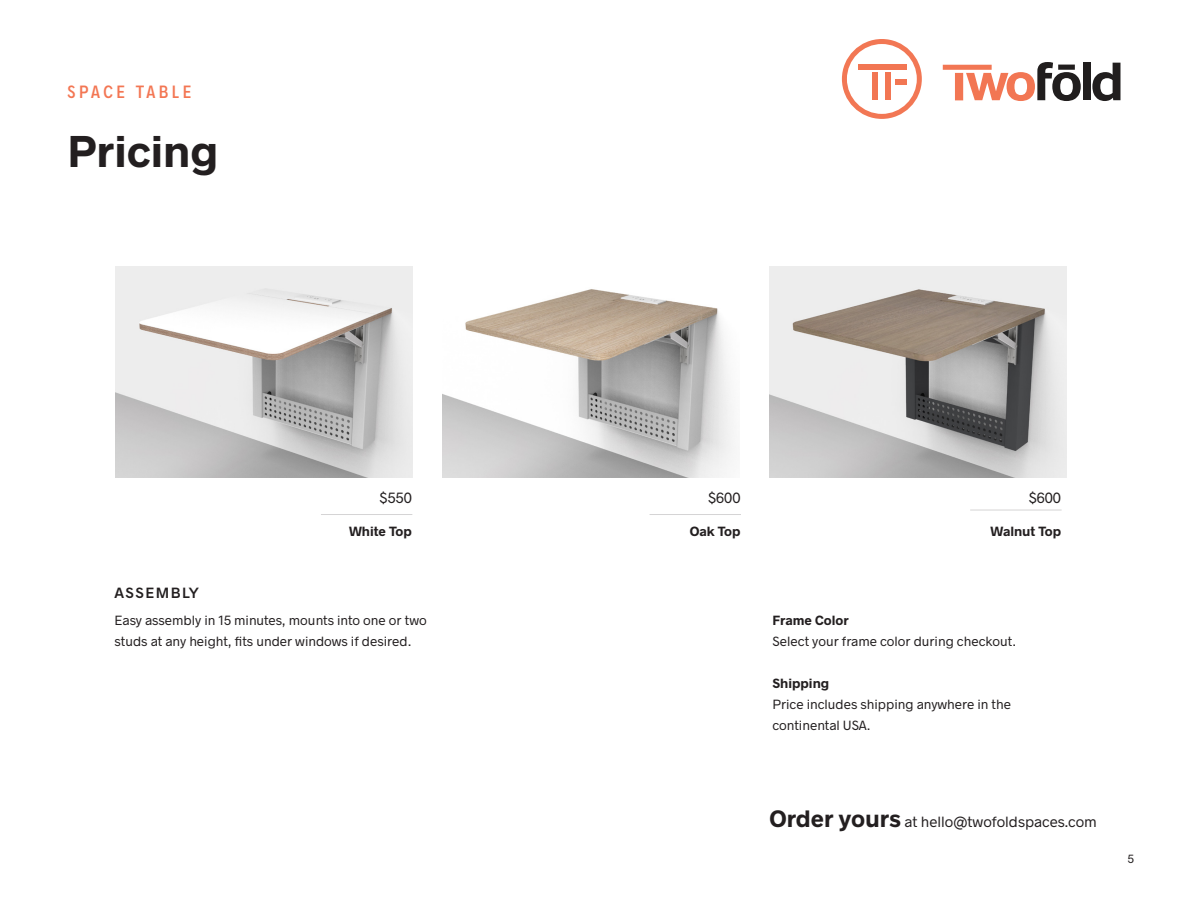
<style>
.page{position:relative;width:1188px;height:918px;background:#fff}
.page>*{position:absolute;margin:0;border:0;box-sizing:border-box;transform-origin:0 0}
.t1{font:700 45px "Radnika";color:#231f20}
.Page_Section_Styling{font:500 condensed 18px "Radnika";letter-spacing:.19em;color:#f37653}
.Body_Small{font:15px "Radnika";color:#231f20}
.t2{font:600 15px "Radnika";letter-spacing:.1em;color:#231f20}
.Body_Small-2{font:13.5px/21px "Radnika";color:#231f20}
.Body_Small-3{font:700 13.5px "Radnika";color:#231f20}
.t3{font:12px "Radnika";color:#231f20}
.s1{font-weight:700;font-size:24px}
</style>
<div class="page">
<div style="left:1083px;top:63px;width:8px;height:37px;background:#211e1e"></div>
<svg style="left:1092px;top:63px;width:28px;height:38px"></svg>
<svg style="left:943px;top:62px;width:138px;height:39px"></svg>
<svg style="left:842px;top:39px;width:80px;height:80px"></svg>
<hr style="left:321px;top:514px;width:91px;height:1px;background:#231f20">
<img style="left:116px;top:267px;width:296px;height:210px">
<img style="left:443px;top:289px;width:291px;height:189px">
<img style="left:770px;top:266px;width:297px;height:212px">
<hr style="left:650px;top:514px;width:91px;height:1px;background:#231f20">
<hr style="left:970px;top:510px;width:92px;height:1px;background:#231f20">
<p class="Page_Section_Styling" style="left:68px;top:79px;width:125px">SPACE TABLE</p>
<p class="t1" style="left:68px;top:119px;width:153px">Pricing</p>
<p class="Body_Small" style="left:379px;top:488px;width:34px">$550</p>
<p class="Body_Small-3" style="left:349px;top:522px;width:64px">White Top</p>
<p class="t2" style="left:114px;top:583px;width:86px">ASSEMBLY</p>
<p class="Body_Small-2" style="left:114px;top:609px;width:314px">Easy assembly in 15 minutes, mounts into one or two studs at any height, fits under windows if desired.</p>
<p class="Body_Small" style="left:708px;top:488px;width:34px">$600</p>
<p class="Body_Small-3" style="left:690px;top:522px;width:52px">Oak Top</p>
<p class="Body_Small" style="left:1029px;top:488px;width:34px">$600</p>
<p class="Body_Small-3" style="left:991px;top:522px;width:72px">Walnut Top</p>
<p class="Body_Small-3" style="left:772px;top:611px;width:78px">Frame Color</p>
<p class="Body_Small-2" style="left:772px;top:630px;width:245px">Select your frame color during checkout.</p>
<p class="Body_Small-3" style="left:772px;top:674px;width:58px">Shipping</p>
<p class="Body_Small-2" style="left:772px;top:693px;width:240px">Price includes shipping anywhere in the continental USA.</p>
<p class="Body_Small" style="left:770px;top:811px;width:329px"><span class="s1">Order yours</span> at hello@twofoldspaces.com</p>
<p class="t3" style="left:1127px;top:851px;width:8px">5</p>
</div>
